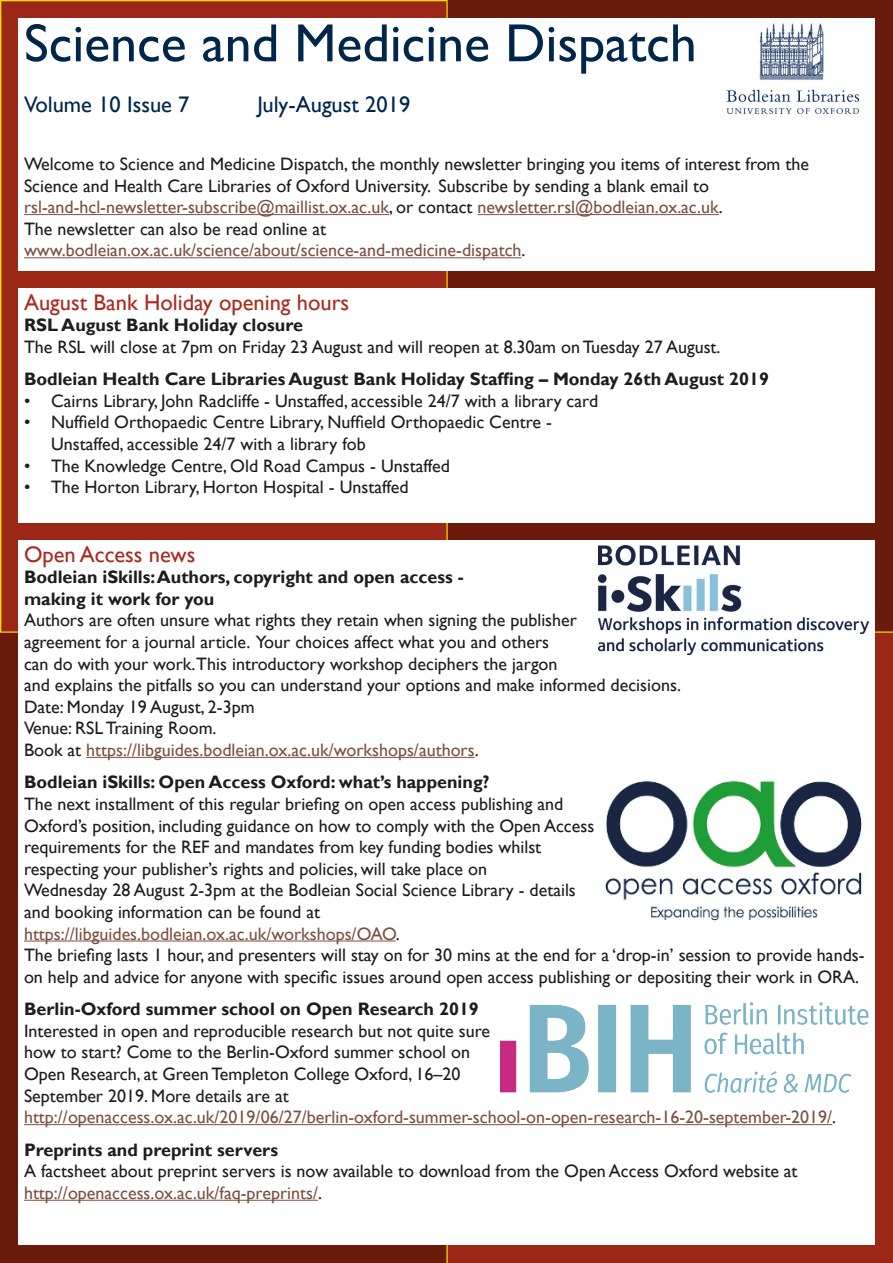
<style>
.page{position:relative;width:893px;height:1263px;background:#fff}
.page>*{position:absolute;margin:0;border:0;box-sizing:border-box;transform-origin:0 0}
.Banner{font:54px "Gill Sans";color:#00274b}
.Heading{font:22.5px "Gill Sans";color:#ab2a1d}
.Text{font:22.5px "Gill Sans";color:#00274b}
.Text-2{font:18px/21.6px "Gill Sans";color:#1d1d1b}
.Text-3{font:18px "Gill Sans";color:#7b5142}
.Text-4{font:700 18px "Gill Sans";color:#1d1d1b}
.s1{color:#1d1d1b}
.s2{color:#00274b}
</style>
<div class="page">
<img style="left:1px;top:1px;width:891px;height:1261px">
<div style="left:18px;top:18px;width:857px;height:252px;background:#fff"></div>
<hr style="left:24px;top:214px;width:365px;height:1px;background:#7b5142">
<hr style="left:478px;top:214px;width:241px;height:1px;background:#7b5142">
<hr style="left:24px;top:257px;width:498px;height:1px;background:#7b5142">
<img style="left:726px;top:24px;width:134px;height:91px">
<div style="left:18px;top:540px;width:857px;height:705px;background:#fff"></div>
<hr style="left:86px;top:757px;width:389px;height:1px;background:#7b5142">
<hr style="left:24px;top:940px;width:372px;height:1px;background:#7b5142">
<hr style="left:24px;top:1124px;width:808px;height:1px;background:#7b5142">
<hr style="left:24px;top:1200px;width:294px;height:1px;background:#7b5142">
<div style="left:18px;top:288px;width:857px;height:234px;background:#fff"></div>
<img style="left:605px;top:780px;width:257px;height:141px">
<img style="left:501px;top:1002px;width:367px;height:90px">
<img style="left:598px;top:545px;width:270px;height:109px">
<p class="Banner" style="left:24px;top:12px;width:674px">Science and Medicine Dispatch</p>
<p class="Text" style="left:24px;top:91px;width:167px">Volume 10 Issue 7</p>
<p class="Text" style="left:257px;top:91px;width:154px">July-August 2019</p>
<p class="Text-2" style="left:24px;top:153px;width:787px">Welcome to Science and Medicine Dispatch, the monthly newsletter bringing you items of interest from the</p>
<p class="Text-2" style="left:24px;top:175px;width:687px">Science and Health Care Libraries of Oxford University. Subscribe by sending a blank email to</p>
<p class="Text-3" style="left:24px;top:197px;width:700px">rsl-and-hcl-newsletter-subscribe@maillist.ox.ac.uk<span class="s1">, or contact</span> newsletter.rsl@bodleian.ox.ac.uk<span class="s1">.</span></p>
<p class="Text-2" style="left:24px;top:218px;width:304px">The newsletter can also be read online at</p>
<p class="Text-3" style="left:24px;top:240px;width:503px">www.bodleian.ox.ac.uk/science/about/science-and-medicine-dispatch<span class="s2">.</span></p>
<p class="Heading" style="left:24px;top:289px;width:327px">August Bank Holiday opening hours</p>
<p class="Text-4" style="left:24px;top:314px;width:281px">RSL August Bank Holiday closure</p>
<p class="Text-2" style="left:24px;top:336px;width:698px">The RSL will close at 7pm on Friday 23 August and will reopen at 8.30am on Tuesday 27 August.</p>
<p class="Text-4" style="left:24px;top:368px;width:746px">Bodleian Health Care Libraries August Bank Holiday Staffing – Monday 26th August 2019</p>
<p class="Text-2" style="left:24px;top:390px;width:576px">• Cairns Library, John Radcliffe - Unstaffed, accessible 24/7 with a library card</p>
<p class="Text-2" style="left:51px;top:412px;width:502px;text-indent:-27px">• Nuffield Orthopaedic Centre Library, Nuffield Orthopaedic Centre -<br>Unstaffed, accessible 24/7 with a library fob</p>
<p class="Text-2" style="left:24px;top:455px;width:427px">• The Knowledge Centre, Old Road Campus - Unstaffed</p>
<p class="Text-2" style="left:24px;top:477px;width:386px">• The Horton Library, Horton Hospital - Unstaffed</p>
<p class="Heading" style="left:24px;top:541px;width:173px">Open Access news</p>
<p class="Text-4" style="left:24px;top:566px;width:441px">Bodleian iSkills: Authors, copyright and open access -</p>
<p class="Text-4" style="left:24px;top:588px;width:192px">making it work for you</p>
<p class="Text-2" style="left:24px;top:610px;width:554px">Authors are often unsure what rights they retain when signing the publisher agreement for a journal article. Your choices affect what you and others</p>
<p class="Text-2" style="left:24px;top:653px;width:535px">can do with your work.This introductory workshop deciphers the jargon</p>
<p class="Text-2" style="left:24px;top:675px;width:658px">and explains the pitfalls so you can understand your options and make informed decisions.</p>
<p class="Text-2" style="left:24px;top:696px;width:232px">Date: Monday 19 August, 2-3pm</p>
<p class="Text-2" style="left:24px;top:718px;width:194px">Venue: RSL Training Room.</p>
<p class="Text-3" style="left:24px;top:739px;width:456px"><span class="s1">Book at</span> https://libguides.bodleian.ox.ac.uk/workshops/authors<span class="s1">.</span></p>
<p class="Text-4" style="left:24px;top:771px;width:467px">Bodleian iSkills: Open Access Oxford: what’s happening?</p>
<p class="Text-2" style="left:24px;top:793px;width:572px">The next installment of this regular briefing on open access publishing and Oxford’s position, including guidance on how to comply with the Open Access requirements for the REF and mandates from key funding bodies whilst respecting your publisher’s rights and policies, will take place on</p>
<p class="Text-2" style="left:24px;top:880px;width:553px">Wednesday 28 August 2-3pm at the Bodleian Social Science Library - details and booking information can be found at</p>
<p class="Text-3" style="left:24px;top:923px;width:377px">https://libguides.bodleian.ox.ac.uk/workshops/OAO<span class="s1">.</span></p>
<p class="Text-2" style="left:24px;top:945px;width:842px">The briefing lasts 1 hour, and presenters will stay on for 30 mins at the end for a ‘drop-in’ session to provide hands&shy;on help and advice for anyone with specific issues around open access publishing or depositing their work in ORA.</p>
<p class="Text-4" style="left:24px;top:998px;width:456px">Berlin-Oxford summer school on Open Research 2019</p>
<p class="Text-2" style="left:24px;top:1020px;width:468px">Interested in open and reproducible research but not quite sure how to start? Come to the Berlin-Oxford summer school on Open Research, at Green Templeton College Oxford, 16–20<br>September 2019. More details are at</p>
<p class="Text-3" style="left:24px;top:1107px;width:814px">http://openaccess.ox.ac.uk/2019/06/27/berlin-oxford-summer-school-on-open-research-16-20-september-2019/<span class="s1">.</span></p>
<p class="Text-4" style="left:24px;top:1139px;width:255px">Preprints and preprint servers</p>
<p class="Text-2" style="left:24px;top:1161px;width:775px">A factsheet about preprint servers is now available to download from the Open Access Oxford website at</p>
<p class="Text-3" style="left:24px;top:1182px;width:299px">http://openaccess.ox.ac.uk/faq-preprints/<span class="s1">.</span></p>
</div>
